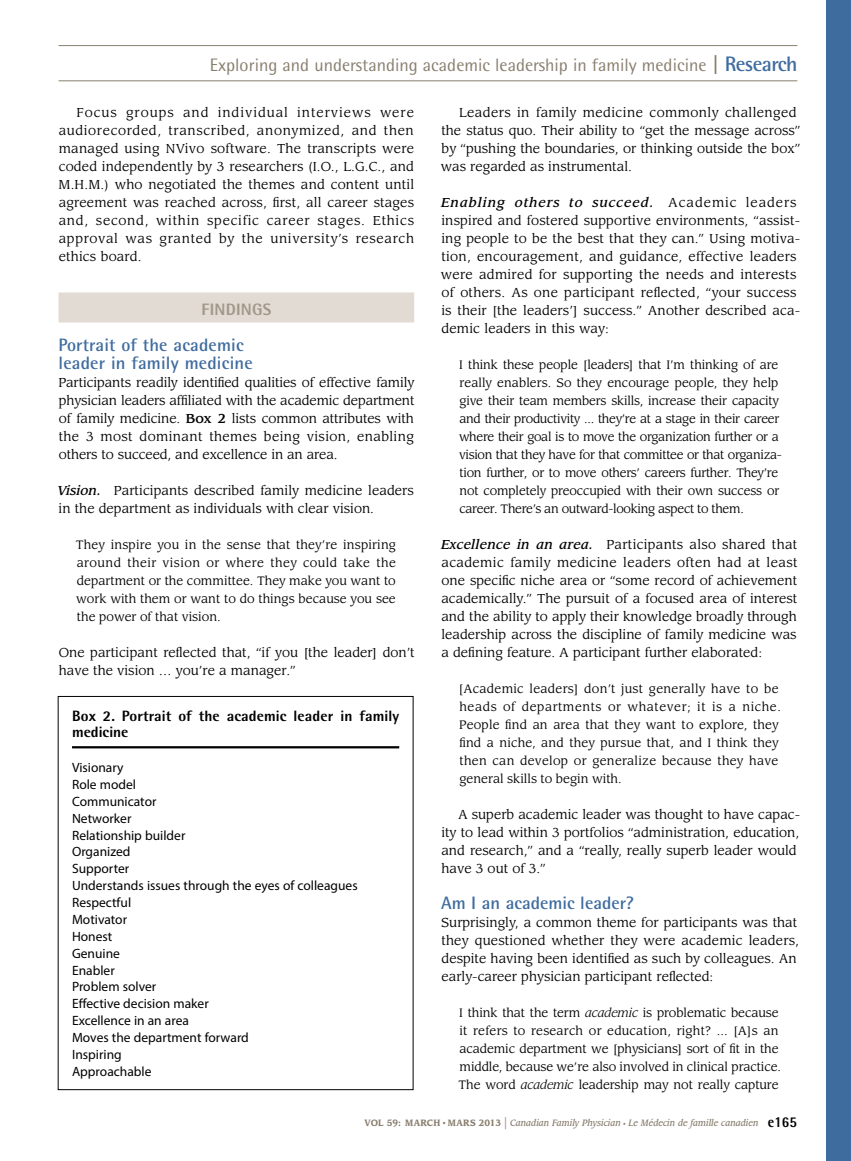
<style>
.page{position:relative;width:851px;height:1161px;background:#fff}
.page>*{position:absolute;margin:0;border:0;box-sizing:border-box;transform-origin:0 0}
.t1{font:18px "Rotis Semi Sans Std";color:#887e6e}
.t2{font:700 18px/18px "Rotis Semi Sans Std";letter-spacing:.01em;color:#3f6c9f}
.t3{font:800 16.5px "Rotis Semi Sans Std";letter-spacing:.015em;color:#a2988a}
.t4{font:800 15px/16.5px "Rotis Semi Sans Std";letter-spacing:.01em;color:#000}
.t5{font:13.5px/16.8px "Myriad Pro";color:#000}
.t6{font:12.75px/18px "Leawood Std";color:#000}
.t7{font:12px/18px "Leawood Std";letter-spacing:-.01em;color:#000}
.t8{font:12px/18px "Leawood Std";letter-spacing:.02em;color:#000}
.t9{font:italic 500 9px "Leawood Std";color:#887e6e;scale:.9 1}
.s1{font-weight:700;font-size:21px}
.s2{font-weight:700;font-size:21px;color:#3f6c9f}
.s3{font-weight:500;font-style:italic}
.s4{font-style:italic}
.s5{font-weight:500}
.s6{font-weight:700;font-style:normal}
.s7{font-family:"Times";font-weight:400;font-style:normal}
.s8{font-weight:400;font-style:normal;font-size:15px}
.s9{font-style:normal;font-size:6px}
.s10{font-family:"Rotis Semi Sans Std";font-weight:800;font-style:normal;font-size:15px;color:#000}
</style>
<div class="page">
<div style="left:826px;top:0;width:24px;height:1161px;background:#3f6c9f"></div>
<hr style="left:58px;top:45px;width:739px;height:1px;background:#887e6e">
<hr style="left:58px;top:80px;width:739px;height:1px;background:#887e6e">
<div style="left:58px;top:292px;width:356px;height:30px;background:#e1dbd4"></div>
<hr style="left:72px;top:746px;width:327px;height:2px;background:#000">
<div style="left:58px;top:696px;width:355px;height:394px;border:1px solid #000"></div>
<h1 class="t1" style="left:210px;top:55px;width:589px">Exploring and understanding academic leadership in family medicine <span class="s1">|</span> <span class="s2">Research</span></h1>
<p class="t6" style="left:59px;top:104px;width:357px;text-align:justify;text-indent:18px">Focus groups and individual interviews were audiorecorded, transcribed, anonymized, and then managed using NVivo software. The transcripts were coded independently by 3 researchers (I.O., L.G.C., and M.H.M.) who negotiated the themes and content until agreement was reached across, first, all career stages and, second, within specific career stages. Ethics approval was granted by the university’s research ethics board.</p>
<p class="t6" style="left:441px;top:104px;width:361px;text-indent:18px">Leaders in family medicine commonly challenged the status quo. Their ability to “get the message across” by “pushing the boundaries, or thinking outside the box” was regarded as instrumental.</p>
<p class="t6" style="left:441px;top:194px;width:361px"><span class="s3">Enabling others to succeed.</span> Academic leaders inspired and fostered supportive environments, “assist&shy;ing people to be the best that they can.” Using motiva&shy;tion, encouragement, and guidance, effective leaders were admired for supporting the needs and interests of others. As one participant reflected, “your success is their [the leaders’] success.” Another described aca&shy;demic leaders in this way:</p>
<p class="t7" style="left:459px;top:356px;width:324px">I think these people [leaders] that I’m thinking of are really enablers. So they encourage people, they help give their team members skills, increase their capacity and their productivity ... they’re at a stage in their career where their goal is to move the organization further or a vision that they have for that committee or that organiza&shy;tion further, or to move others’ careers further. They’re not completely preoccupied with their own success or career. There’s an outward-looking aspect to them.</p>
<p class="t6" style="left:441px;top:536px;width:358px;text-align:justify"><span class="s3">Excellence in an area.</span> Participants also shared that academic family medicine leaders often had at least one specific niche area or “some record of achievement academically.” The pursuit of a focused area of interest and the ability to apply their knowledge broadly through leadership across the discipline of family medicine was a defining feature. A participant further elaborated:</p>
<p class="t8" style="left:459px;top:680px;width:323px">[Academic leaders] don’t just generally have to be heads of departments or whatever; it is a niche.<br>People find an area that they want to explore, they find a niche, and they pursue that, and I think they then can develop or generalize because they have general skills to begin with.</p>
<p class="t6" style="left:441px;top:806px;width:360px;text-indent:17px">A superb academic leader was thought to have capac&shy;ity to lead within 3 portfolios “administration, education, and research,” and a “really, really superb leader would have 3 out of 3.”</p>
<h1 class="t2" style="left:441px;top:894px;width:194px">Am I an academic leader?</h1>
<p class="t6" style="left:441px;top:914px;width:359px">Surprisingly, a common theme for participants was that they questioned whether they were academic leaders, despite having been identified as such by colleagues. An early-career physician participant reflected:</p>
<p class="t7" style="left:458px;top:1004px;width:324px">I think that the term <span class="s4">academic</span> is problematic because it refers to research or education, right? ... [A]s an academic department we [physicians] sort of fit in the middle, because we’re also involved in clinical practice.<br>The word <span class="s4">academic</span> leadership may not really capture</p>
<p class="t3" style="left:201px;top:299px;width:71px">FINDINGS</p>
<h1 class="t2" style="left:59px;top:336px;width:196px">Portrait of the academic leader in family medicine</h1>
<p class="t6" style="left:59px;top:374px;width:357px;text-align:justify">Participants readily identified qualities of effective family physician leaders affiliated with the academic department of family medicine. <span class="s5">Box 2</span> lists common attributes with the 3 most dominant themes being vision, enabling others to succeed, and excellence in an area.</p>
<p class="t6" style="left:58px;top:482px;width:357px"><span class="s3">Vision.</span> Participants described family medicine leaders in the department as individuals with clear vision.</p>
<p class="t7" style="left:76px;top:536px;width:322px;text-align:justify">They inspire you in the sense that they’re inspiring around their vision or where they could take the department or the committee. They make you want to work with them or want to do things because you see the power of that vision.</p>
<p class="t6" style="left:59px;top:644px;width:357px">One participant reflected that, “if you [the leader] don’t have the vision … you’re a manager.”</p>
<p class="t4" style="left:72px;top:707px;width:328px">Box 2. Portrait of the academic leader in family medicine</p>
<p class="t5" style="left:72px;top:759px;width:287px">Visionary<br>Role model<br>Communicator<br>Networker<br>Relationship builder<br>Organized<br>Supporter<br>Understands issues through the eyes of colleagues<br>Respectful<br>Motivator<br>Honest<br>Genuine<br>Enabler<br>Problem solver<br>Effective decision maker<br>Excellence in an area<br>Moves the department forward<br>Inspiring<br>Approachable</p>
<p class="t9" style="left:364px;top:1118px;width:482px"><span class="s6">Vol 59: MARCH</span> <span class="s7">•</span> <span class="s6">MARS 2013</span> <span class="s8">|</span> Canadian Family Physician <span class="s9">•</span> Le Médecin de famille canadien <span class="s10">e165</span></p>
</div>
